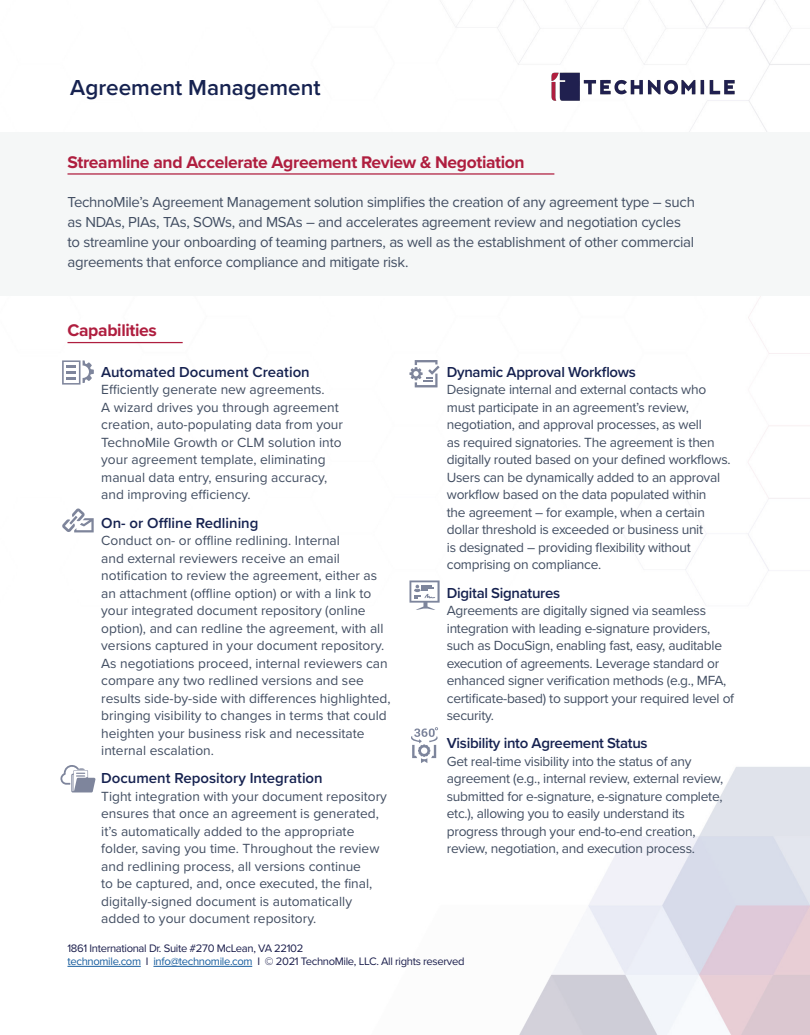
<style>
.page{position:relative;width:810px;height:1035px;background:#fff}
.page>*{position:absolute;margin:0;border:0;box-sizing:border-box;transform-origin:0 0}
.Body{font:600 22.5px "Proxima Nova";color:#162250}
.Headers{font:700 17.5px "Proxima Nova";letter-spacing:-.02em;color:#af1e3f}
.Body-2{font:15px/20px "Proxima Nova";letter-spacing:-.02em;color:#424e62}
.Body-3{font:600 15px "Proxima Nova";color:#162250}
.Body-4{font:600 15px "Proxima Nova";letter-spacing:-.02em;color:#162250}
.Body-5{font:13.75px/17.5px "Proxima Nova";color:#424e62}
.Body-6{font:13.75px/17.5px "Proxima Nova";letter-spacing:-.02em;color:#424e62}
.t1{font:11.25px "Proxima Nova";letter-spacing:-.03em;color:#1c1f4d}
.s1{color:#175d9e}
</style>
<div class="page">
<img style="left:67px;top:0;width:743px;height:1035px">
<div style="left:0;top:132px;width:810px;height:164px;background:#f5f7f7"></div>
<img style="left:546px;top:68px;width:197px;height:37px">
<hr style="left:68px;top:173px;width:486px;height:2px;background:#af1e3f">
<hr style="left:68px;top:342px;width:115px;height:1px;background:#af1e3f">
<hr style="left:68px;top:966px;width:73px;height:1px;background:#175d9e">
<hr style="left:153px;top:966px;width:99px;height:1px;background:#175d9e">
<svg style="left:62px;top:360px;width:32px;height:25px"></svg>
<svg style="left:409px;top:360px;width:31px;height:27px"></svg>
<svg style="left:62px;top:508px;width:32px;height:24px"></svg>
<svg style="left:410px;top:581px;width:30px;height:29px"></svg>
<svg style="left:411px;top:727px;width:27px;height:36px"></svg>
<svg style="left:60px;top:765px;width:36px;height:27px"></svg>
<p class="Body" style="left:70px;top:71px;width:252px">Agreement Management</p>
<p class="Headers" style="left:68px;top:149px;width:459px">Streamline and Accelerate Agreement Review &amp; Negotiation</p>
<p class="Body-2" style="left:68px;top:191px;width:629px">TechnoMile’s Agreement Management solution simplifies the creation of any agreement type – such as NDAs, PIAs, TAs, SOWs, and MSAs – and accelerates agreement review and negotiation cycles to streamline your onboarding of teaming partners, as well as the establishment of other commercial agreements that enforce compliance and mitigate risk.</p>
<p class="Headers" style="left:68px;top:317px;width:91px">Capabilities</p>
<p class="Body-3" style="left:101px;top:361px;width:210px">Automated Document Creation</p>
<p class="Body-5" style="left:101px;top:380px;width:243px">Efficiently generate new agreements.<br>A wizard drives you through agreement creation, auto-populating data from your TechnoMile Growth or CLM solution into your agreement template, eliminating manual data entry, ensuring accuracy, and improving efficiency.</p>
<p class="Body-3" style="left:101px;top:511px;width:159px">On- or Offline Redlining</p>
<p class="Body-5" style="left:101px;top:531px;width:291px">Conduct on- or offline redlining. Internal<br>and external reviewers receive an email notification to review the agreement, either as an attachment (offline option) or with a link to your integrated document repository (online option), and can redline the agreement, with all versions captured in your document repository.<br>As negotiations proceed, internal reviewers can compare any two redlined versions and see results side-by-side with differences highlighted, bringing visibility to changes in terms that could heighten your business risk and necessitate internal escalation.</p>
<p class="Body-3" style="left:101px;top:767px;width:223px">Document Repository Integration</p>
<p class="Body-5" style="left:101px;top:787px;width:287px">Tight integration with your document repository ensures that once an agreement is generated, it’s automatically added to the appropriate folder, saving you time. Throughout the review and redlining process, all versions continue<br>to be captured, and, once executed, the final, digitally-signed document is automatically added to your document repository.</p>
<p class="Body-4" style="left:447px;top:361px;width:191px">Dynamic Approval Workflows</p>
<p class="Body-6" style="left:447px;top:380px;width:285px">Designate internal and external contacts who must participate in an agreement’s review, negotiation, and approval processes, as well<br>as required signatories. The agreement is then digitally routed based on your defined workflows.<br>Users can be dynamically added to an approval workflow based on the data populated within<br>the agreement – for example, when a certain dollar threshold is exceeded or business unit<br>is designated – providing flexibility without comprising on compliance.</p>
<p class="Body-4" style="left:447px;top:581px;width:115px">Digital Signatures</p>
<p class="Body-6" style="left:447px;top:601px;width:289px">Agreements are digitally signed via seamless integration with leading e-signature providers, such as DocuSign, enabling fast, easy, auditable execution of agreements. Leverage standard or enhanced signer verification methods (e.g., MFA, certificate-based) to support your required level of security.</p>
<p class="Body-4" style="left:447px;top:732px;width:202px">Visibility into Agreement Status</p>
<p class="Body-6" style="left:447px;top:752px;width:278px">Get real-time visibility into the status of any agreement (e.g., internal review, external review, submitted for e-signature, e-signature complete, etc.), allowing you to easily understand its progress through your end-to-end creation, review, negotiation, and execution process.</p>
<p class="t1" style="left:68px;top:940px;width:237px">1861 International Dr. Suite #270 McLean, VA 22102</p>
<p class="t1" style="left:68px;top:952px;width:398px"><span class="s1">technomile.com</span> I <span class="s1">info@technomile.com</span> I © 2021 TechnoMile, LLC. All rights reserved</p>
</div>
